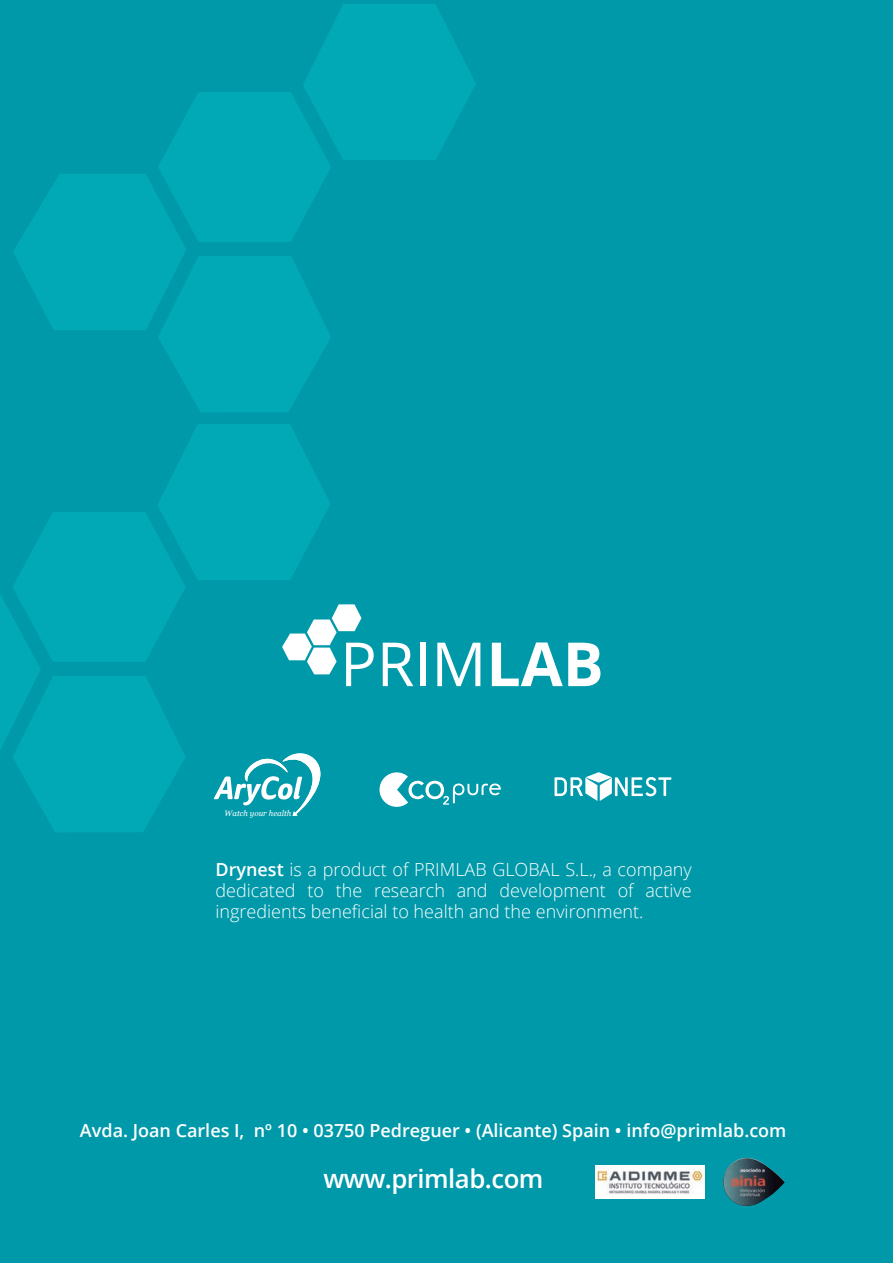
<style>
.page{position:relative;width:893px;height:1263px;background:#0099a9}
.page>*{position:absolute;margin:0;border:0;box-sizing:border-box;transform-origin:0 0}
.t1{font:600 25.8px "Open Sans";letter-spacing:-.02em;color:#fff}
.t2{font:300 18px/21px "Open Sans";color:#fff;text-align:justify}
.t3{font:600 18px "Open Sans";color:#fff}
.t4{font:italic 7.95px "Georgia";color:#fff}
.s1{font-weight:600}
</style>
<div class="page">
<svg style="left:13px;top:4px;width:463px;height:408px"></svg>
<img style="left:722px;top:1158px;width:63px;height:48px">
<img style="left:595px;top:1165px;width:110px;height:33px">
<svg style="left:0;top:424px;width:671px;height:408px"></svg>
<p class="t4" style="left:225px;top:808px;width:68px">Watch your health</p>
<p class="t2" style="left:216px;top:859px;width:478px"><span class="s1">Drynest</span> is a product of PRIMLAB GLOBAL S.L., a company dedicated to the research and development of active ingredients beneficial to health and the environment.</p>
<p class="t3" style="left:80px;top:1118px;width:708px">Avda. Joan Carles I, nº 10 • 03750 Pedreguer • (Alicante) Spain • info@primlab.com</p>
<h1 class="t1" style="left:323px;top:1161px;width:222px">www.primlab.com</h1>
</div>
